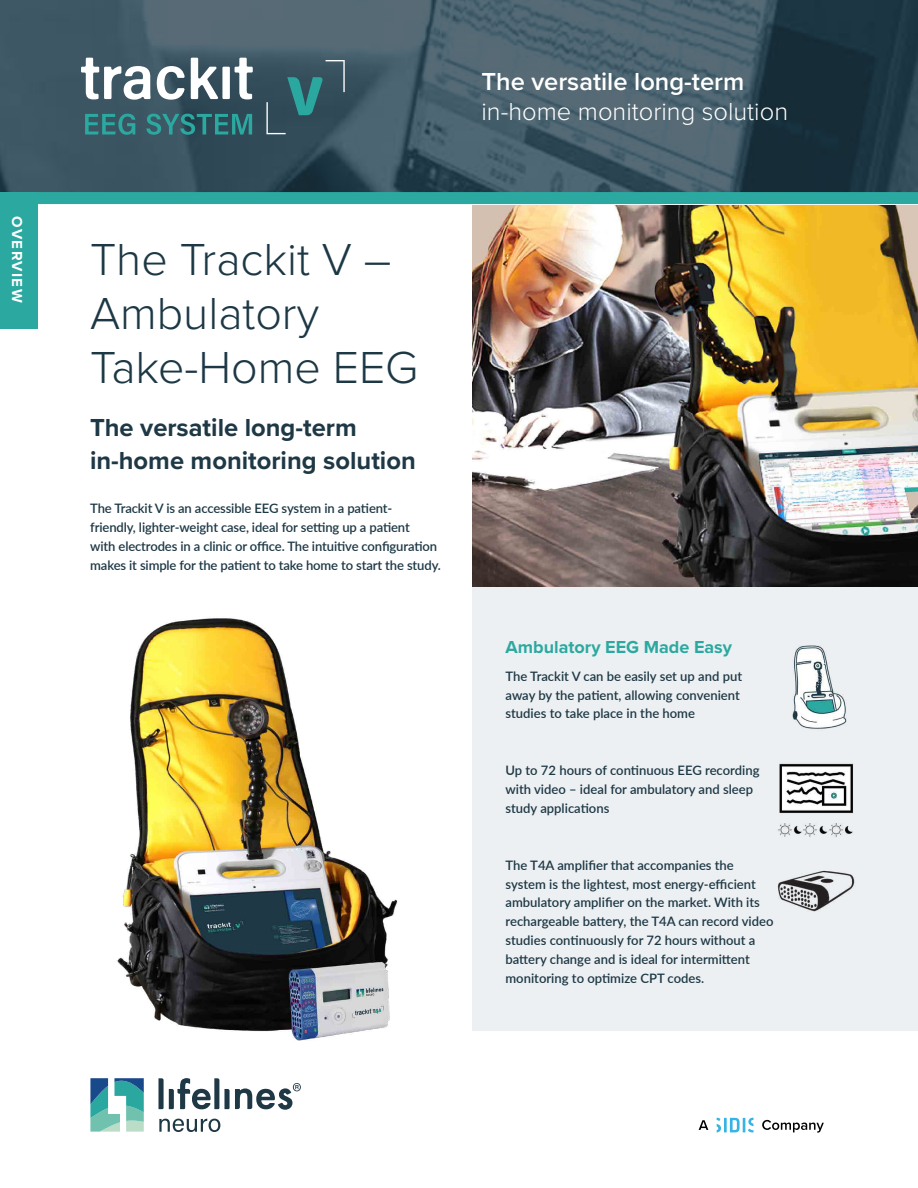
<style>
.page{position:relative;width:918px;height:1188px;background:#fff}
.page>*{position:absolute;margin:0;border:0;box-sizing:border-box;transform-origin:0 0}
.sub{font:300 46.5px/54px "Proxima Nova";color:#1d3845}
.In_Title_block{font:300 25.5px/30px "Proxima Nova";color:#fff}
.sub-2{font:700 25.5px/33px "Proxima Nova";color:#1e3845}
.sub-3{font:700 18px "Proxima Nova";color:#2ba9a0}
.Running_head{font:700 15px "Proxima Nova";letter-spacing:.08em;color:#fff}
.body{font:600 13.05px/18.9px "Lato";color:#1d3845}
.s1{font-weight:600}
</style>
<div class="page">
<svg style="left:0;top:0;width:918px;height:204px;background:#3b5a65"></svg>
<div style="left:0;top:192px;width:37px;height:137px;background:#2ba9a0"></div>
<svg style="left:699px;top:1120px;width:9px;height:10px"></svg>
<svg style="left:762px;top:1120px;width:62px;height:13px"></svg>
<svg style="left:717px;top:1118px;width:36px;height:15px"></svg>
<svg style="left:159px;top:1119px;width:61px;height:13px"></svg>
<svg style="left:90px;top:1078px;width:54px;height:54px"></svg>
<svg style="left:159px;top:1078px;width:142px;height:32px"></svg>
<svg style="left:81px;top:58px;width:70px;height:42px"></svg>
<svg style="left:157px;top:66px;width:28px;height:34px"></svg>
<svg style="left:191px;top:58px;width:27px;height:41px"></svg>
<div style="left:222px;top:67px;width:8px;height:32px;background:#fff"></div>
<svg style="left:235px;top:58px;width:18px;height:41px"></svg>
<svg style="left:85px;top:114px;width:50px;height:21px"></svg>
<svg style="left:146px;top:114px;width:106px;height:21px;background:#2f7376"></svg>
<svg style="left:266px;top:60px;width:79px;height:74px;background:#365c66"></svg>
<img style="left:472px;top:205px;width:446px;height:382px">
<img style="left:116px;top:618px;width:282px;height:423px">
<div style="left:473px;top:587px;width:445px;height:443px;background:#edf0f2"></div>
<img style="left:778px;top:763px;width:76px;height:74px">
<img style="left:777px;top:870px;width:78px;height:42px">
<img style="left:792px;top:645px;width:55px;height:84px">
<p class="Running_head" style="left:29px;top:216px;width:88px;rotate:90deg">OVERVIEW</p>
<p class="In_Title_block" style="left:482px;top:65px;width:308px"><span class="s1">The versatile long-term </span>in-home monitoring solution</p>
<p class="sub" style="left:90px;top:230px;width:330px">The Trackit V –<br>Ambulatory<br>Take-Home EEG</p>
<p class="sub-2" style="left:90px;top:411px;width:327px">The versatile long-term in-home monitoring solution</p>
<p class="body" style="left:90px;top:498px;width:352px">The Trackit V is an accessible EEG system in a patient&shy;friendly, lighter-weight case, ideal for setting up a patient<br>with electrodes in a clinic or office. The intuitive configuration makes it simple for the patient to take home to start the study.</p>
<p class="sub-3" style="left:506px;top:634px;width:228px">Ambulatory EEG Made Easy</p>
<p class="body" style="left:506px;top:666px;width:238px">The Trackit V can be easily set up and put away by the patient, allowing convenient studies to take place in the home</p>
<p class="body" style="left:506px;top:760px;width:256px">Up to 72 hours of continuous EEG recording with video – ideal for ambulatory and sleep study applications</p>
<p class="body" style="left:506px;top:855px;width:270px">The T4A amplifier that accompanies the system is the lightest, most energy-efficient ambulatory amplifier on the market. With its rechargeable battery, the T4A can record video studies continuously for 72 hours without a battery change and is ideal for intermittent monitoring to optimize CPT codes.</p>
</div>
